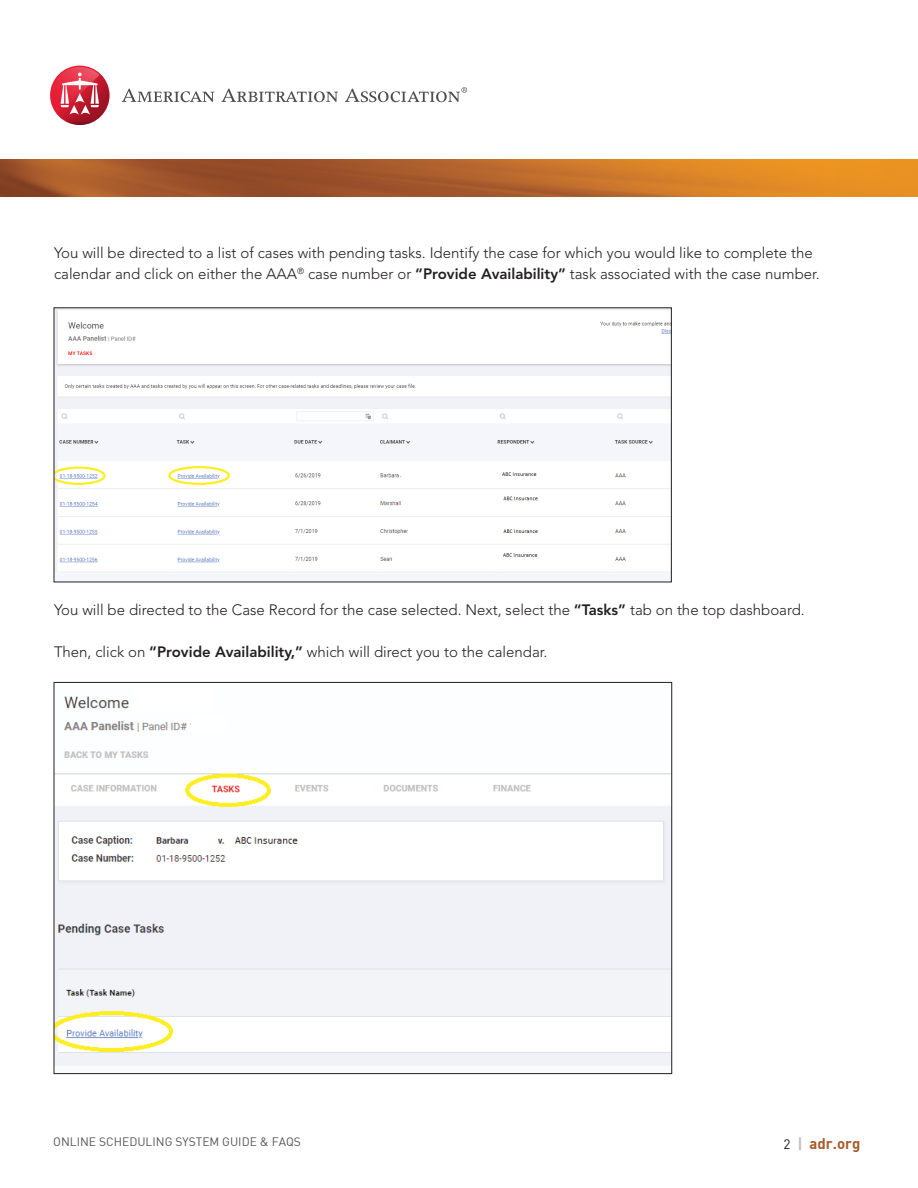
<style>
.page{position:relative;width:918px;height:1188px;background:#fff}
.page>*{position:absolute;margin:0;border:0;box-sizing:border-box;transform-origin:0 0}
.t1{font:300 15px/21px "Avenir LT Std";color:#231f20}
.t2{font:15px "DIN Bold";color:#a75a29}
.t3{font:12px "DIN";color:#55565b}
.s1{font-weight:800}
.s2{font-family:"DIN";font-size:13.5px;color:#231f20}
.s3{color:#bcbec0}
</style>
<div class="page">
<img style="left:0;top:160px;width:918px;height:36px">
<svg style="left:122px;top:87px;width:345px;height:15px"></svg>
<svg style="left:50px;top:66px;width:60px;height:59px"></svg>
<svg style="left:51px;top:67px;width:49px;height:58px"></svg>
<img style="left:56px;top:309px;width:614px;height:271px">
<img style="left:56px;top:696px;width:614px;height:370px">
<p class="t1" style="left:54px;top:242px;width:767px">You will be directed to a list of cases with pending tasks. Identify the case for which you would like to complete the calendar and click on either the AAA<sup>®</sup> case number or <span class="s1">“Provide Availability”</span> task associated with the case number.</p>
<p class="t1" style="left:54px;top:599px;width:752px">You will be directed to the Case Record for the case selected. Next, select the <span class="s1">“Tasks”</span> tab on the top dashboard.</p>
<p class="t1" style="left:54px;top:641px;width:495px">Then, click on <span class="s1">“Provide Availability,”</span> which will direct you to the calendar.</p>
<p class="t3" style="left:53px;top:1134px;width:249px">ONLINE SCHEDULING SYSTEM GUIDE &amp; FAQS</p>
<p class="t2" style="left:783px;top:1134px;width:79px"><span class="s2">2</span> <span class="s3">|</span> adr.org</p>
</div>
